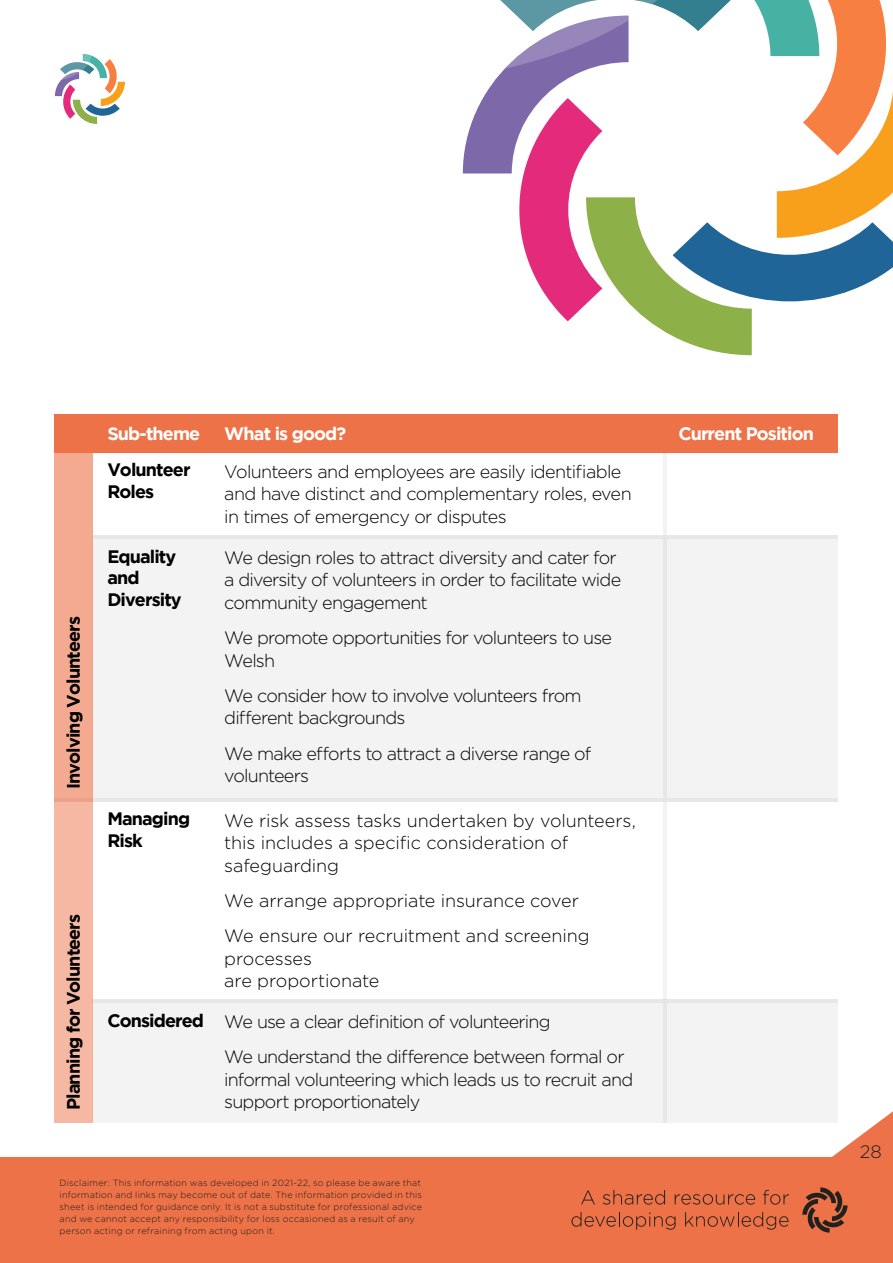
<style>
.page{position:relative;width:893px;height:1263px;background:#fff}
.page>*{position:absolute;margin:0;border:0;box-sizing:border-box;transform-origin:0 0}
.t1{font:300 18px/22.5px "Gotham";letter-spacing:-.04em;color:#000}
.t2{font:300 18px/22.5px "Gotham";letter-spacing:-.005em;color:#000}
.t3{font:700 18px/21.6px "Gotham";letter-spacing:-.05em;color:#000}
.t4{font:700 18px "Gotham";letter-spacing:-.05em;color:#fff}
.t5{font:300 18px/22.5px "Gotham";color:#000}
.t6{font:300 18px "Gotham";color:#1e1e1c}
.t7{font:300 9px/12px "Gotham";letter-spacing:.025em;color:#1e1e1c}
</style>
<div class="page">
<div style="left:0;top:1158px;width:893px;height:105px;background:#ee7248"></div>
<svg style="left:802px;top:1187px;width:45px;height:45px"></svg>
<svg style="left:581px;top:1190px;width:14px;height:14px"></svg>
<svg style="left:603px;top:1190px;width:62px;height:15px"></svg>
<svg style="left:675px;top:1194px;width:80px;height:11px"></svg>
<svg style="left:763px;top:1190px;width:26px;height:15px"></svg>
<svg style="left:571px;top:1212px;width:104px;height:18px"></svg>
<svg style="left:685px;top:1212px;width:104px;height:18px"></svg>
<svg style="left:463px;top:0;width:430px;height:355px"></svg>
<svg style="left:55px;top:54px;width:70px;height:70px"></svg>
<svg style="left:831px;top:1111px;width:62px;height:47px"></svg>
<div style="left:93px;top:999px;width:745px;height:124px;background:#f3f3f3"></div>
<div style="left:54px;top:414px;width:784px;height:38px;background:#ee7247"></div>
<hr style="left:663px;top:452px;width:4px;height:83px;background:#f3f3f3">
<div style="left:93px;top:535px;width:745px;height:267px;background:#f3f3f3"></div>
<hr style="left:93px;top:535px;width:745px;height:4px;background:#e7e7e7">
<hr style="left:663px;top:539px;width:4px;height:259px;background:#e7e7e7">
<hr style="left:663px;top:802px;width:4px;height:197px;background:#f3f3f3">
<hr style="left:663px;top:1002px;width:4px;height:121px;background:#e7e7e7">
<div style="left:54px;top:452px;width:39px;height:350px;background:#f4aa90"></div>
<hr style="left:93px;top:999px;width:745px;height:4px;background:#e7e7e7">
<div style="left:54px;top:802px;width:39px;height:321px;background:#f6b8a3"></div>
<hr style="left:54px;top:798px;width:784px;height:4px;background:#e7e7e7">
<p class="t3" style="left:62px;top:789px;width:174px;rotate:-90deg">Involving Volunteers</p>
<p class="t3" style="left:62px;top:1110px;width:198px;rotate:-90deg">Planning for Volunteers</p>
<p class="t4" style="left:107px;top:423px;width:94px">Sub-theme</p>
<p class="t4" style="left:224px;top:423px;width:124px">What is good?</p>
<p class="t3" style="left:107px;top:459px;width:85px">Volunteer<br>Roles</p>
<p class="t1" style="left:224px;top:460px;width:409px">Volunteers and employees are easily identifiable and have distinct and complementary roles, even in times of emergency or disputes</p>
<p class="t3" style="left:107px;top:545px;width:76px">Equality and<br>Diversity</p>
<p class="t3" style="left:107px;top:808px;width:84px">Managing<br>Risk</p>
<p class="t3" style="left:107px;top:1009px;width:98px">Considered</p>
<p class="t1" style="left:224px;top:546px;width:398px">We design roles to attract diversity and cater for a diversity of volunteers in order to facilitate wide community engagement</p>
<p class="t1" style="left:224px;top:626px;width:389px">We promote opportunities for volunteers to use<br>Welsh</p>
<p class="t1" style="left:224px;top:684px;width:359px">We consider how to involve volunteers from different backgrounds</p>
<p class="t1" style="left:224px;top:741px;width:368px">We make efforts to attract a diverse range of volunteers</p>
<p class="t2" style="left:224px;top:808px;width:413px">We risk assess tasks undertaken by volunteers, this includes a specific consideration of safeguarding</p>
<p class="t2" style="left:224px;top:882px;width:367px;line-height:35.2px">We arrange appropriate insurance cover<br>We ensure our recruitment and screening</p>
<p class="t5" style="left:224px;top:946px;width:156px">processes<br>are proportionate</p>
<p class="t1" style="left:224px;top:1003px;width:402px;line-height:35.2px">We use a clear definition of volunteering<br>We understand the difference between formal or</p>
<p class="t1" style="left:224px;top:1068px;width:410px">informal volunteering which leads us to recruit and</p>
<p class="t1" style="left:224px;top:1090px;width:197px">support proportionately</p>
<p class="t7" style="left:60px;top:1176px;width:364px">Disclaimer: This information was developed in 2021-22, so please be aware that information and links may become out of date. The information provided in this sheet is intended for guidance only. It is not a substitute for professional advice and we cannot accept any responsibility for loss occasioned as a result of any person acting or refraining from acting upon it.</p>
<p class="t4" style="left:678px;top:423px;width:137px">Current Position</p>
<p class="t6" style="left:860px;top:1140px;width:23px">28</p>
</div>
